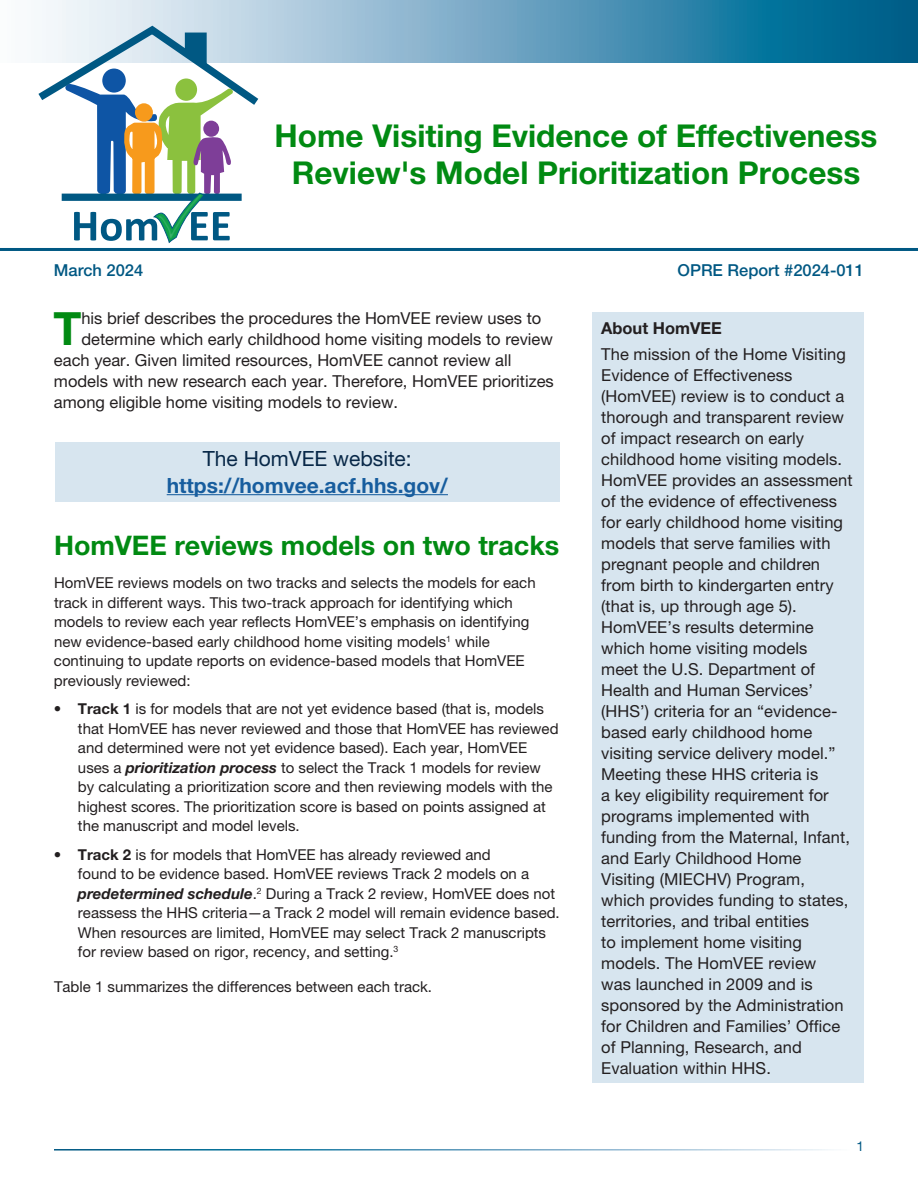
<style>
.page{position:relative;width:918px;height:1188px;background:#fff}
.page>*{position:absolute;margin:0;border:0;box-sizing:border-box;transform-origin:0 0}
.t1{font:700 45.9px "Helvetica Neue LT Pro";color:#018a12}
.t2{font:700 31.5px/37.8px "Helvetica Neue LT Pro";color:#018a12;text-align:center}
.t3{font:700 27px "Helvetica Neue LT Pro";color:#018a12}
.t4{font:700 21px/27px "Helvetica Neue LT Pro";color:#175d9e;text-align:center}
.t5{font:16.5px/21px "Helvetica Neue LT Pro";letter-spacing:.005em;color:#231f20}
.t6{font:500 16.5px "Helvetica Neue LT Pro";color:#005883}
.t7{font:700 16.5px "Helvetica Neue LT Pro";color:#231f20}
.t8{font:15px/19.5px "Helvetica Neue LT Pro";color:#231f20}
.t9{font:13.5px "Helvetica Neue LT Pro";color:#005883}
.s1{font-weight:400;color:#082848}
.s2{font-weight:700}
.s3{font-weight:700;font-style:italic}
</style>
<div class="page">
<svg style="left:42px;top:0;width:876px;height:63px;background:#609ebc"></svg>
<svg style="left:38px;top:23px;width:225px;height:220px"></svg>
<hr style="left:0;top:248px;width:918px;height:3px;background:#005883">
<div style="left:55px;top:442px;width:505px;height:60px;background:#d7e5ef"></div>
<hr style="left:167px;top:494px;width:281px;height:1px;background:#175d9e">
<div style="left:592px;top:312px;width:272px;height:771px;background:#d7e5ef"></div>
<h1 class="t2" style="left:274px;top:116px;width:605px">Home Visiting Evidence of Effectiveness<br>Review's Model Prioritization Process</h1>
<p class="t6" style="left:54px;top:260px;width:91px">March 2024</p>
<p class="t6" style="left:677px;top:260px;width:188px">OPRE Report #2024-011</p>
<p class="t1" style="left:53px;top:300px;width:30px">T</p>
<p class="t5" style="left:81px;top:307px;width:461px">his brief describes the procedures the HomVEE review uses to</p>
<p class="t5" style="left:81px;top:328px;width:473px">determine which early childhood home visiting models to review</p>
<p class="t5" style="left:54px;top:350px;width:459px">each year. Given limited resources, HomVEE cannot review all</p>
<p class="t5" style="left:54px;top:371px;width:501px">models with new research each year. Therefore, HomVEE prioritizes</p>
<p class="t5" style="left:54px;top:392px;width:346px">among eligible home visiting models to review.</p>
<p class="t4" style="left:167px;top:444px;width:283px"><span class="s1">The HomVEE website: </span>https://homvee.acf.hhs.gov/</p>
<h2 class="t3" style="left:54px;top:529px;width:507px">HomVEE reviews models on two tracks</h2>
<p class="t8" style="left:54px;top:573px;width:483px">HomVEE reviews models on two tracks and selects the models for each track in different ways. This two-track approach for identifying which models to review each year reflects HomVEE’s emphasis on identifying new evidence-based early childhood home visiting models<sup>1</sup> while continuing to update reports on evidence-based models that HomVEE previously reviewed:</p>
<p class="t8" style="left:78px;top:699px;width:482px;text-indent:-24px"><span class="s2">• Track 1</span> is for models that are not yet evidence based (that is, models that HomVEE has never reviewed and those that HomVEE has reviewed and determined were not yet evidence based). Each year, HomVEE uses a <span class="s3">prioritization process</span> to select the Track 1 models for review by calculating a prioritization score and then reviewing models with the highest scores. The prioritization score is based on points assigned at the manuscript and model levels.</p>
<p class="t8" style="left:78px;top:844px;width:483px;text-indent:-24px"><span class="s2">• Track 2</span> is for models that HomVEE has already reviewed and<br>found to be evidence based. HomVEE reviews Track 2 models on a <span class="s3">predetermined schedule</span>.<sup>2</sup> During a Track 2 review, HomVEE does not reassess the HHS criteria—a Track 2 model will remain evidence based.<br>When resources are limited, HomVEE may select Track 2 manuscripts for review based on rigor, recency, and setting.<sup>3</sup></p>
<p class="t8" style="left:54px;top:976px;width:380px">Table 1 summarizes the differences between each track.</p>
<p class="t7" style="left:601px;top:318px;width:122px">About HomVEE</p>
<p class="t5" style="left:601px;top:343px;width:253px">The mission of the Home Visiting<br>Evidence of Effectiveness (HomVEE) review is to conduct a thorough and transparent review of impact research on early childhood home visiting models.<br>HomVEE provides an assessment of the evidence of effectiveness for early childhood home visiting models that serve families with pregnant people and children from birth to kindergarten entry (that is, up through age 5).<br>HomVEE’s results determine which home visiting models<br>meet the U.S. Department of<br>Health and Human Services’ (HHS’) criteria for an “evidence&shy;based early childhood home visiting service delivery model.”<br>Meeting these HHS criteria is<br>a key eligibility requirement for programs implemented with funding from the Maternal, Infant, and Early Childhood Home<br>Visiting (MIECHV) Program, which provides funding to states, territories, and tribal entities<br>to implement home visiting models. The HomVEE review<br>was launched in 2009 and is sponsored by the Administration for Children and Families’ Office of Planning, Research, and<br>Evaluation within HHS.</p>
<p class="t9" style="left:856px;top:1138px;width:9px">1</p>
</div>
